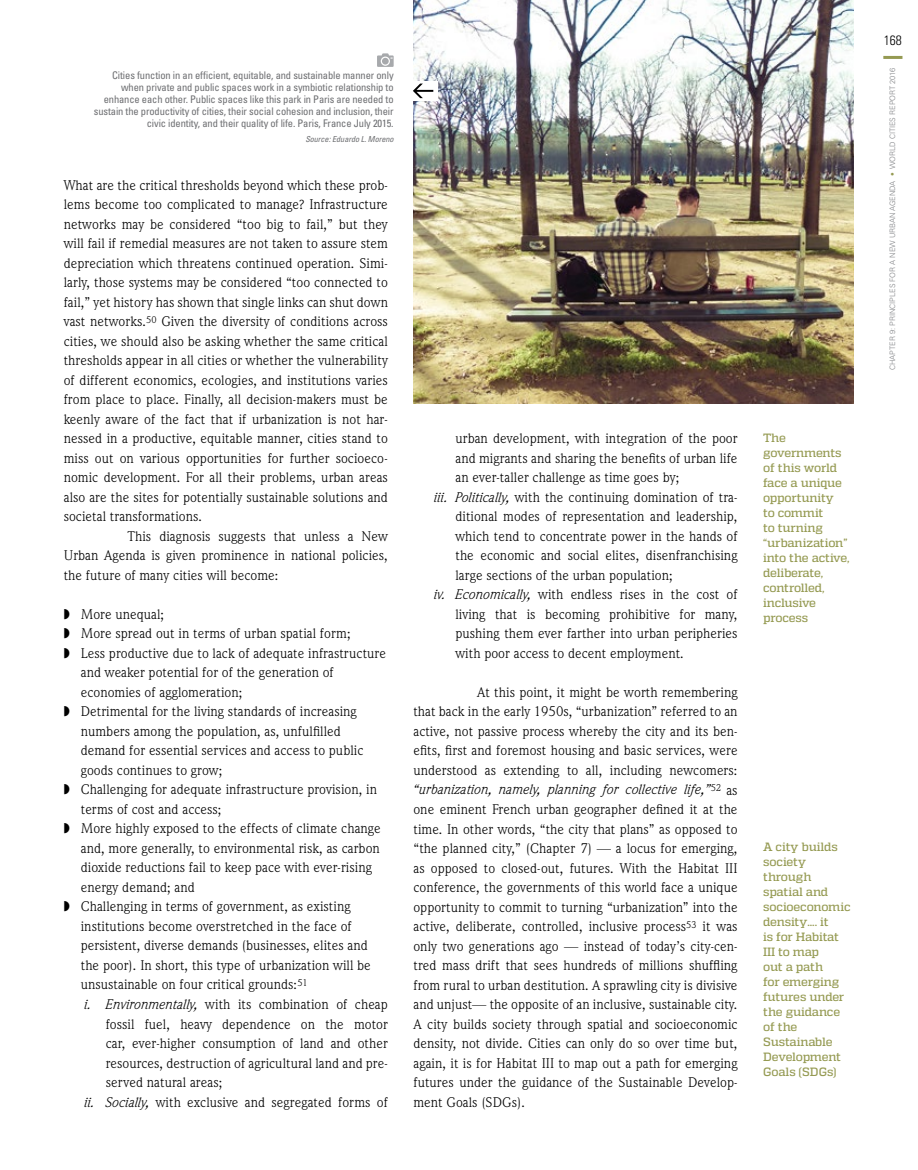
<style>
.page{position:relative;width:918px;height:1170px;background:#fff}
.page>*{position:absolute;margin:0;border:0;box-sizing:border-box;transform-origin:0 0}
.t1{font:14.25px/19.5px "Weidemann IT Cby BT";color:#000}
.t2{font:300 condensed 13.5px "Univers LT Std";color:#000}
.t3{font:500 12px/15px "Quadon";letter-spacing:-.015em;color:#959a52}
.t4{font:condensed 10.5px/12px "Univers LT Std";letter-spacing:-.01em;color:#6d6e71;text-align:right}
.t5{font:italic condensed 8.25px "Univers LT Std";letter-spacing:-.01em;color:#6d6e71}
.t6{font:300 7.5px "Univers LT Std";color:#808285}
.s1{font-style:italic}
.s2{color:#959a52}
</style>
<div class="page">
<hr style="left:883px;top:56px;width:19px;height:3px;background:#959a52">
<img style="left:413px;top:0;width:440px;height:403px">
<svg style="left:377px;top:53px;width:17px;height:14px"></svg>
<div style="left:413px;top:81px;width:24px;height:20px;background:#fff"></div>
<svg style="left:413px;top:84px;width:20px;height:14px"></svg>
<p class="t4" style="left:94px;top:69px;width:301px">Cities function in an efficient, equitable, and sustainable manner only when private and public spaces work in a symbiotic relationship to enhance each other. Public spaces like this park in Paris are needed to sustain the productivity of cities, their social cohesion and inclusion, their civic identity, and their quality of life. Paris, France July 2015.</p>
<p class="t5" style="left:305px;top:133px;width:90px">Source: Eduardo L. Moreno</p>
<p class="t1" style="left:64px;top:175px;width:326px">What are the critical thresholds beyond which these prob-</p>
<p class="t1" style="left:64px;top:194px;width:326px">lems become too complicated to manage? Infrastructure</p>
<p class="t1" style="left:64px;top:214px;width:326px">networks may be considered “too big to fail,” but they</p>
<p class="t1" style="left:64px;top:233px;width:326px">will fail if remedial measures are not taken to assure stem</p>
<p class="t1" style="left:64px;top:253px;width:326px">depreciation which threatens continued operation. Simi-</p>
<p class="t1" style="left:64px;top:272px;width:326px">larly, those systems may be considered “too connected to</p>
<p class="t1" style="left:64px;top:292px;width:326px">fail,” yet history has shown that single links can shut down</p>
<p class="t1" style="left:64px;top:311px;width:326px">vast networks.<sup>50</sup> Given the diversity of conditions across</p>
<p class="t1" style="left:64px;top:331px;width:326px">cities, we should also be asking whether the same critical</p>
<p class="t1" style="left:64px;top:350px;width:326px">thresholds appear in all cities or whether the vulnerability</p>
<p class="t1" style="left:64px;top:370px;width:326px">of different economics, ecologies, and institutions varies</p>
<p class="t1" style="left:64px;top:389px;width:326px">from place to place. Finally, all decision-makers must be</p>
<p class="t1" style="left:64px;top:409px;width:326px">keenly aware of the fact that if urbanization is not har-</p>
<p class="t1" style="left:64px;top:428px;width:326px">nessed in a productive, equitable manner, cities stand to</p>
<p class="t1" style="left:64px;top:448px;width:326px">miss out on various opportunities for further socioeco-</p>
<p class="t1" style="left:64px;top:467px;width:326px">nomic development. For all their problems, urban areas</p>
<p class="t1" style="left:64px;top:487px;width:326px">also are the sites for potentially sustainable solutions and</p>
<p class="t1" style="left:64px;top:506px;width:140px">societal transformations.</p>
<p class="t1" style="left:128px;top:526px;width:262px">This diagnosis suggests that unless a New</p>
<p class="t1" style="left:64px;top:545px;width:326px">Urban Agenda is given prominence in national policies,</p>
<p class="t1" style="left:64px;top:565px;width:216px">the future of many cities will become:</p>
<p class="t1" style="left:64px;top:604px;width:102px">◗ More unequal;</p>
<p class="t1" style="left:64px;top:623px;width:288px">◗ More spread out in terms of urban spatial form;</p>
<p class="t1" style="left:64px;top:643px;width:324px">◗ Less productive due to lack of adequate infrastructure</p>
<p class="t1" style="left:81px;top:662px;width:255px">and weaker potential for of the generation of</p>
<p class="t1" style="left:81px;top:682px;width:163px">economies of agglomeration;</p>
<p class="t1" style="left:64px;top:701px;width:295px">◗ Detrimental for the living standards of increasing</p>
<p class="t1" style="left:81px;top:721px;width:262px">numbers among the population, as, unfulfilled</p>
<p class="t1" style="left:81px;top:740px;width:284px">demand for essential services and access to public</p>
<p class="t1" style="left:81px;top:760px;width:143px">goods continues to grow;</p>
<p class="t1" style="left:64px;top:779px;width:315px">◗ Challenging for adequate infrastructure provision, in</p>
<p class="t1" style="left:81px;top:799px;width:142px">terms of cost and access;</p>
<p class="t1" style="left:64px;top:818px;width:319px">◗ More highly exposed to the effects of climate change</p>
<p class="t1" style="left:81px;top:838px;width:301px">and, more generally, to environmental risk, as carbon</p>
<p class="t1" style="left:81px;top:857px;width:293px">dioxide reductions fail to keep pace with ever-rising</p>
<p class="t1" style="left:81px;top:877px;width:116px">energy demand; and</p>
<p class="t1" style="left:64px;top:896px;width:288px">◗ Challenging in terms of government, as existing</p>
<p class="t1" style="left:81px;top:916px;width:273px">institutions become overstretched in the face of</p>
<p class="t1" style="left:81px;top:935px;width:289px">persistent, diverse demands (businesses, elites and</p>
<p class="t1" style="left:81px;top:955px;width:292px">the poor). In short, this type of urbanization will be</p>
<p class="t1" style="left:81px;top:974px;width:229px">unsustainable on four critical grounds:<sup>51</sup></p>
<p class="t1" style="left:85px;top:994px;width:305px"><span class="s1">i. Environmentally,</span> with its combination of cheap</p>
<p class="t1" style="left:106px;top:1013px;width:284px">fossil fuel, heavy dependence on the motor</p>
<p class="t1" style="left:106px;top:1033px;width:284px">car, ever-higher consumption of land and other</p>
<p class="t1" style="left:106px;top:1052px;width:284px">resources, destruction of agricultural land and pre-</p>
<p class="t1" style="left:106px;top:1072px;width:118px">served natural areas;</p>
<p class="t1" style="left:85px;top:1091px;width:305px"><span class="s1">ii. Socially,</span> with exclusive and segregated forms of</p>
<p class="t1" style="left:455px;top:428px;width:284px">urban development, with integration of the poor</p>
<p class="t1" style="left:455px;top:448px;width:284px">and migrants and sharing the benefits of urban life</p>
<p class="t1" style="left:455px;top:467px;width:226px">an ever-taller challenge as time goes by;</p>
<p class="t1" style="left:434px;top:487px;width:305px"><span class="s1">iii. Politically,</span> with the continuing domination of tra-</p>
<p class="t1" style="left:455px;top:506px;width:284px">ditional modes of representation and leadership,</p>
<p class="t1" style="left:455px;top:526px;width:284px">which tend to concentrate power in the hands of</p>
<p class="t1" style="left:455px;top:545px;width:284px">the economic and social elites, disenfranchising</p>
<p class="t1" style="left:455px;top:565px;width:219px">large sections of the urban population;</p>
<p class="t1" style="left:434px;top:584px;width:305px"><span class="s1">iv. Economically,</span> with endless rises in the cost of</p>
<p class="t1" style="left:455px;top:604px;width:284px">living that is becoming prohibitive for many,</p>
<p class="t1" style="left:455px;top:623px;width:284px">pushing them ever farther into urban peripheries</p>
<p class="t1" style="left:455px;top:643px;width:230px">with poor access to decent employment.</p>
<p class="t1" style="left:413px;top:682px;width:326px;text-indent:64px">At this point, it might be worth remembering that back in the early 1950s, “urbanization” referred to an active, not passive process whereby the city and its ben&shy;efits, first and foremost housing and basic services, were understood as extending to all, including newcomers: <span class="s1">“urbanization, namely, planning for collective life,”</span><sup>52</sup> as one eminent French urban geographer defined it at the time. In other words, “the city that plans” as opposed to “the planned city,” (Chapter 7) — a locus for emerging, as opposed to closed-out, futures. With the Habitat III conference, the governments of this world face a unique opportunity to commit to turning “urbanization” into the active, deliberate, controlled, inclusive process<sup>53</sup> it was only two generations ago — instead of today’s city-cen&shy;tred mass drift that sees hundreds of millions shuffling from rural to urban destitution. A sprawling city is divisive and unjust— the opposite of an inclusive, sustainable city.<br>A city builds society through spatial and socioeconomic density, not divide. Cities can only do so over time but, again, it is for Habitat III to map out a path for emerging futures under the guidance of the Sustainable Develop&shy;ment Goals (SDGs).</p>
<p class="t3" style="left:763px;top:430px;width:88px">The governments of this world face a unique opportunity<br>to commit<br>to turning “urbanization” into the active, deliberate, controlled, inclusive process</p>
<p class="t3" style="left:763px;top:839px;width:89px">A city builds society through spatial and socioeconomic density.... it<br>is for Habitat<br>III to map<br>out a path<br>for emerging futures under the guidance of the<br>Sustainable<br>Development<br>Goals (SDGs)</p>
<p class="t2" style="left:884px;top:32px;width:19px">168</p>
<p class="t6" style="left:888px;top:370px;width:303px;rotate:-90deg">Chapter 9: Principles For a N ew Urban Agenda <span class="s2">•</span> WORLD CITIES REPORT 2016</p>
</div>
